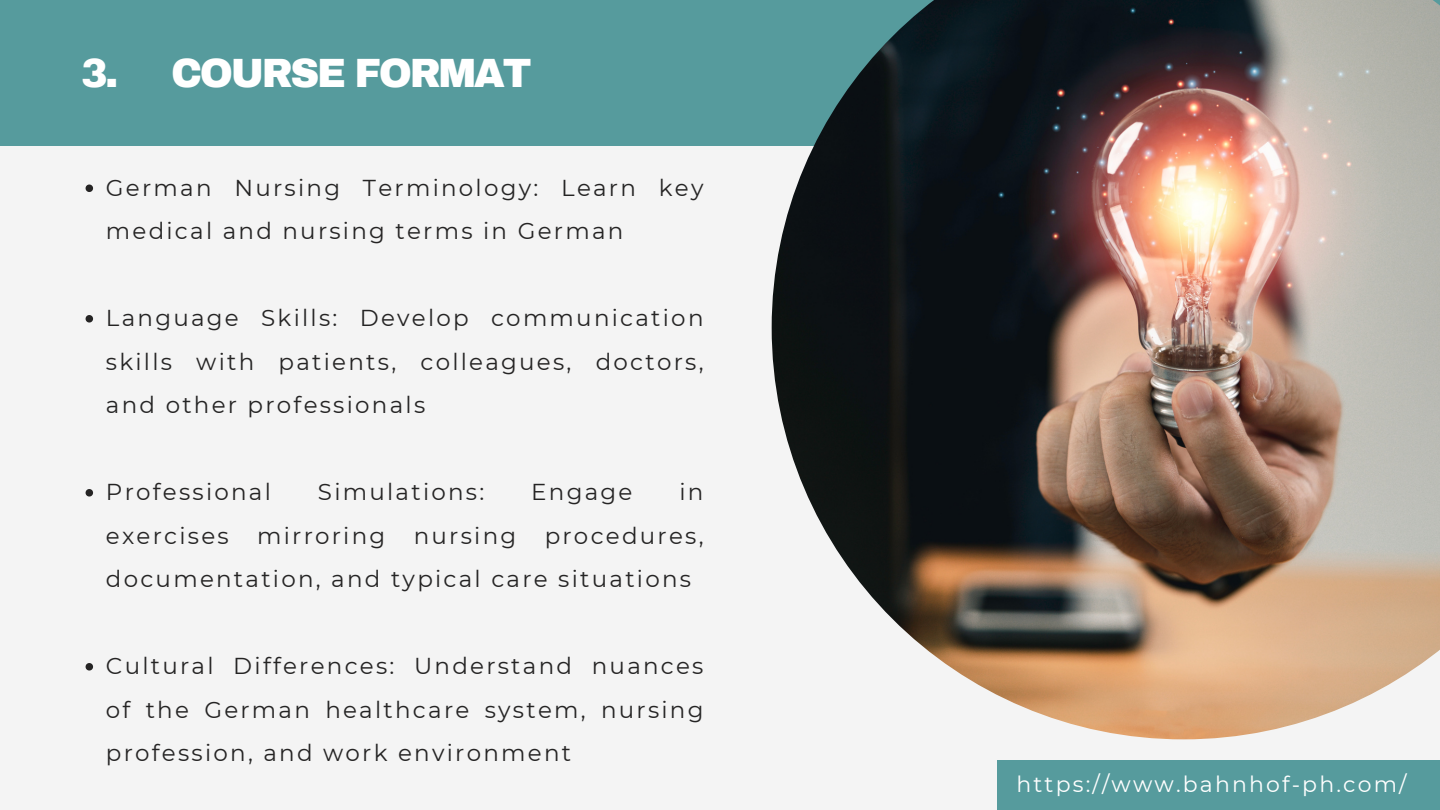
<style>
.page{position:relative;width:1440px;height:810px;background:#f4f4f4}
.page>*{position:absolute;margin:0;border:0;box-sizing:border-box;transform-origin:0 0}
.t1{font:900 40px "Archivo";letter-spacing:-.06em;color:#fff}
.t2{font:23px/43.5px "Montserrat";letter-spacing:.1em;color:#252424;text-align:justify}
.t3{font:22px "Montserrat";letter-spacing:.1em;color:#fff}
</style>
<div class="page">
<div style="left:0;top:0;width:1440px;height:146px;background:#569b9d"></div>
<img style="left:772px;top:0;width:668px;height:739px">
<svg style="left:86px;top:185px;width:7px;height:7px"></svg>
<svg style="left:86px;top:315px;width:7px;height:8px"></svg>
<svg style="left:86px;top:489px;width:7px;height:8px"></svg>
<svg style="left:86px;top:663px;width:7px;height:8px"></svg>
<div style="left:997px;top:760px;width:443px;height:50px;background:#569b9d"></div>
<p class="t1" style="left:81px;top:52px;width:452px">3. COURSE FORMAT</p>
<p class="t2" style="left:106px;top:166px;width:599px">German Nursing Terminology: Learn key medical and nursing terms in German</p>
<p class="t2" style="left:106px;top:296px;width:599px">Language Skills: Develop communication skills with patients, colleagues, doctors, and other professionals</p>
<p class="t2" style="left:106px;top:470px;width:167px">Professional</p>
<p class="t2" style="left:318px;top:470px;width:168px">Simulations:</p>
<p class="t2" style="left:531px;top:470px;width:103px">Engage</p>
<p class="t2" style="left:106px;top:470px;width:599px;text-indent:574px">in exercises mirroring nursing procedures, documentation, and typical care situations</p>
<p class="t2" style="left:106px;top:644px;width:599px">Cultural Differences: Understand nuances of the German healthcare system, nursing profession, and work environment</p>
<p class="t3" style="left:1016px;top:770px;width:392px">https://www.bahnhof-ph.com/</p>
</div>
